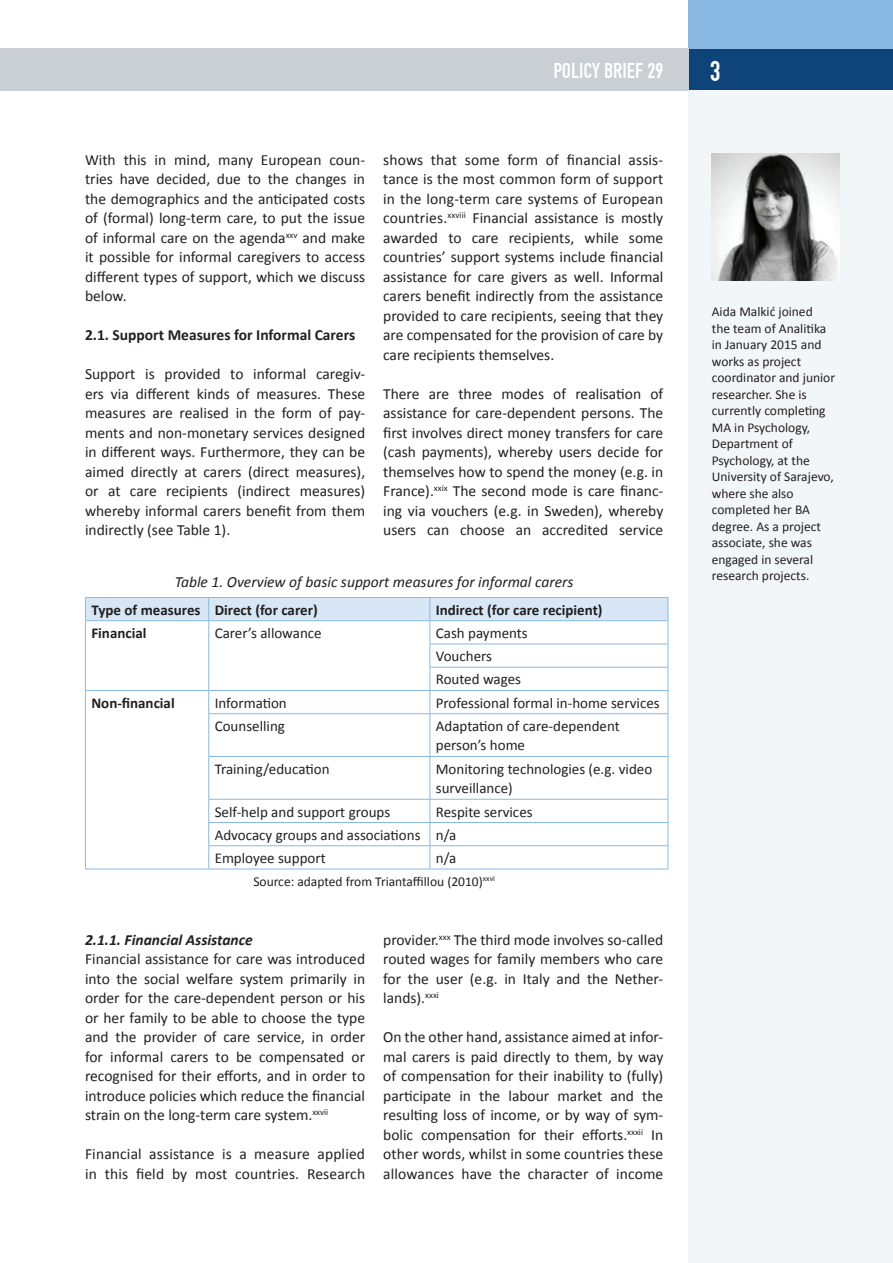
<style>
.page{position:relative;width:893px;height:1263px;background:#fff}
.page>*{position:absolute;margin:0;border:0;box-sizing:border-box;transform-origin:0 0}
.t1{font:30px "H Fette Engschrift";color:#fff}
.t2{font:22.5px "H Fette Engschrift";color:#fff}
.t3{font:15.6px/19.5px "Calibri";color:#231f20;text-align:justify}
.t4{font:italic 15.6px "Calibri";color:#231f20}
.t5{font:700 15.6px "Calibri";color:#231f20}
.t6{font:italic 700 15.6px "Calibri";color:#231f20}
.t7{font:15px/23.2px "Calibri";color:#231f20}
.t8{font:700 15px "Calibri";color:#231f20}
.t9{font:13.5px/16.5px "Calibri";color:#231f20}
</style>
<div class="page">
<div style="left:689px;top:48px;width:204px;height:43px;background:#0f447a"></div>
<div style="left:689px;top:0;width:204px;height:48px;background:#89b9e3"></div>
<div style="left:689px;top:91px;width:204px;height:1172px;background:#f3f6f8"></div>
<div style="left:0;top:48px;width:689px;height:43px;background:#c9cfd5"></div>
<svg style="left:85px;top:597px;width:584px;height:117px"></svg>
<hr style="left:85px;top:714px;width:1px;height:42px;background:#89b9e3">
<hr style="left:208px;top:713px;width:222px;height:1px;background:#89b9e3">
<hr style="left:208px;top:714px;width:1px;height:42px;background:#89b9e3">
<hr style="left:430px;top:713px;width:238px;height:1px;background:#89b9e3">
<hr style="left:429px;top:714px;width:1px;height:42px;background:#89b9e3">
<hr style="left:668px;top:714px;width:1px;height:42px;background:#89b9e3">
<hr style="left:85px;top:756px;width:1px;height:43px;background:#89b9e3">
<hr style="left:208px;top:756px;width:222px;height:1px;background:#89b9e3">
<hr style="left:208px;top:757px;width:1px;height:42px;background:#89b9e3">
<hr style="left:430px;top:756px;width:238px;height:1px;background:#89b9e3">
<hr style="left:429px;top:757px;width:1px;height:42px;background:#89b9e3">
<hr style="left:668px;top:757px;width:1px;height:42px;background:#89b9e3">
<hr style="left:208px;top:799px;width:222px;height:1px;background:#89b9e3">
<hr style="left:430px;top:799px;width:238px;height:1px;background:#89b9e3">
<hr style="left:208px;top:822px;width:222px;height:1px;background:#89b9e3">
<hr style="left:430px;top:822px;width:238px;height:1px;background:#89b9e3">
<svg style="left:85px;top:799px;width:1px;height:70px"></svg>
<hr style="left:208px;top:845px;width:222px;height:1px;background:#89b9e3">
<svg style="left:208px;top:800px;width:1px;height:69px"></svg>
<hr style="left:430px;top:845px;width:238px;height:1px;background:#89b9e3">
<svg style="left:429px;top:800px;width:1px;height:69px"></svg>
<svg style="left:668px;top:800px;width:1px;height:69px"></svg>
<hr style="left:85px;top:869px;width:124px;height:1px;background:#89b9e3">
<hr style="left:209px;top:869px;width:221px;height:1px;background:#89b9e3">
<hr style="left:430px;top:869px;width:238px;height:1px;background:#89b9e3">
<img style="left:712px;top:153px;width:127px;height:128px">
<h2 class="t2" style="left:553px;top:57px;width:111px">POLICY BRIEF 29</h2>
<h1 class="t1" style="left:710px;top:53px;width:12px">3</h1>
<p class="t3" style="left:85px;top:149px;width:282px">With this in mind, many European coun&shy;tries have decided, due to the changes in the demographics and the anticipated costs of (formal) long-term care, to put the issue of informal care on the agenda<sup>xxv</sup> and make it possible for informal caregivers to access different types of support, which we discuss below.</p>
<p class="t5" style="left:85px;top:325px;width:272px">2.1. Support Measures for Informal Carers</p>
<p class="t3" style="left:85px;top:364px;width:282px">Support is provided to informal caregiv&shy;ers via different kinds of measures. These measures are realised in the form of pay&shy;ments and non-monetary services designed in different ways. Furthermore, they can be aimed directly at carers (direct measures), or at care recipients (indirect measures) whereby informal carers benefit from them indirectly (see Table 1).</p>
<p class="t3" style="left:383px;top:149px;width:282px">shows that some form of financial assis&shy;tance is the most common form of support in the long-term care systems of European countries.<sup>xxviii</sup> Financial assistance is mostly awarded to care recipients, while some countries’ support systems include financial assistance for care givers as well. Informal carers benefit indirectly from the assistance provided to care recipients, seeing that they are compensated for the provision of care by care recipients themselves.</p>
<p class="t3" style="left:383px;top:383px;width:282px">There are three modes of realisation of assistance for care-dependent persons. The first involves direct money transfers for care (cash payments), whereby users decide for themselves how to spend the money (e.g. in France).<sup>xxix</sup> The second mode is care financ&shy;ing via vouchers (e.g. in Sweden), whereby users can choose an accredited service</p>
<p class="t4" style="left:175px;top:572px;width:400px">Table 1. Overview of basic support measures for informal carers</p>
<p class="t8" style="left:91px;top:600px;width:228px">Type of measures Direct (for carer)</p>
<p class="t8" style="left:436px;top:600px;width:168px">Indirect (for care recipient)</p>
<p class="t8" style="left:91px;top:624px;width:57px">Financial</p>
<p class="t7" style="left:215px;top:621px;width:109px">Carer’s allowance</p>
<p class="t7" style="left:436px;top:621px;width:93px">Cash payments<br>Vouchers<br>Routed wages</p>
<p class="t8" style="left:91px;top:693px;width:85px">Non-financial</p>
<p class="t7" style="left:215px;top:690px;width:74px">Information</p>
<p class="t7" style="left:436px;top:690px;width:225px">Professional formal in-home services</p>
<p class="t7" style="left:215px;top:714px;width:72px">Counselling</p>
<p class="t7" style="left:436px;top:715px;width:186px;line-height:19.5px">Adaptation of care-dependent person’s home</p>
<p class="t7" style="left:215px;top:756px;width:116px">Training/education</p>
<p class="t7" style="left:436px;top:758px;width:218px;line-height:19.5px">Monitoring technologies (e.g. video surveillance)</p>
<p class="t7" style="left:215px;top:799px;width:177px">Self-help and support groups</p>
<p class="t7" style="left:215px;top:799px;width:319px;text-indent:221px">Respite services<br>Advocacy groups and associations n/a<br>Employee support</p>
<p class="t7" style="left:436px;top:846px;width:22px">n/a</p>
<p class="t9" style="left:253px;top:872px;width:243px">Source: adapted from Triantaffillou (2010)<sup>xxvi</sup></p>
<p class="t6" style="left:85px;top:930px;width:169px">2.1.1. Financial Assistance</p>
<p class="t3" style="left:85px;top:949px;width:282px">Financial assistance for care was introduced into the social welfare system primarily in order for the care-dependent person or his or her family to be able to choose the type and the provider of care service, in order for informal carers to be compensated or recognised for their efforts, and in order to introduce policies which reduce the financial strain on the long-term care system.<sup>xxvii</sup></p>
<p class="t3" style="left:85px;top:1144px;width:282px">Financial assistance is a measure applied in this field by most countries. Research</p>
<p class="t3" style="left:383px;top:929px;width:282px">provider.<sup>xxx</sup> The third mode involves so-called routed wages for family members who care for the user (e.g. in Italy and the Nether&shy;lands).<sup>xxxi</sup></p>
<p class="t3" style="left:383px;top:1027px;width:282px">On the other hand, assistance aimed at infor&shy;mal carers is paid directly to them, by way of compensation for their inability to (fully) participate in the labour market and the resulting loss of income, or by way of sym&shy;bolic compensation for their efforts.<sup>xxxii</sup> In other words, whilst in some countries these allowances have the character of income</p>
<p class="t9" style="left:712px;top:303px;width:125px">Aida Malkić joined<br>the team of Analitika in January 2015 and works as project coordinator and junior researcher. She is currently completing<br>MA in Psychology,<br>Department of<br>Psychology, at the<br>University of Sarajevo, where she also completed her BA degree. As a project associate, she was engaged in several research projects.</p>
</div>
